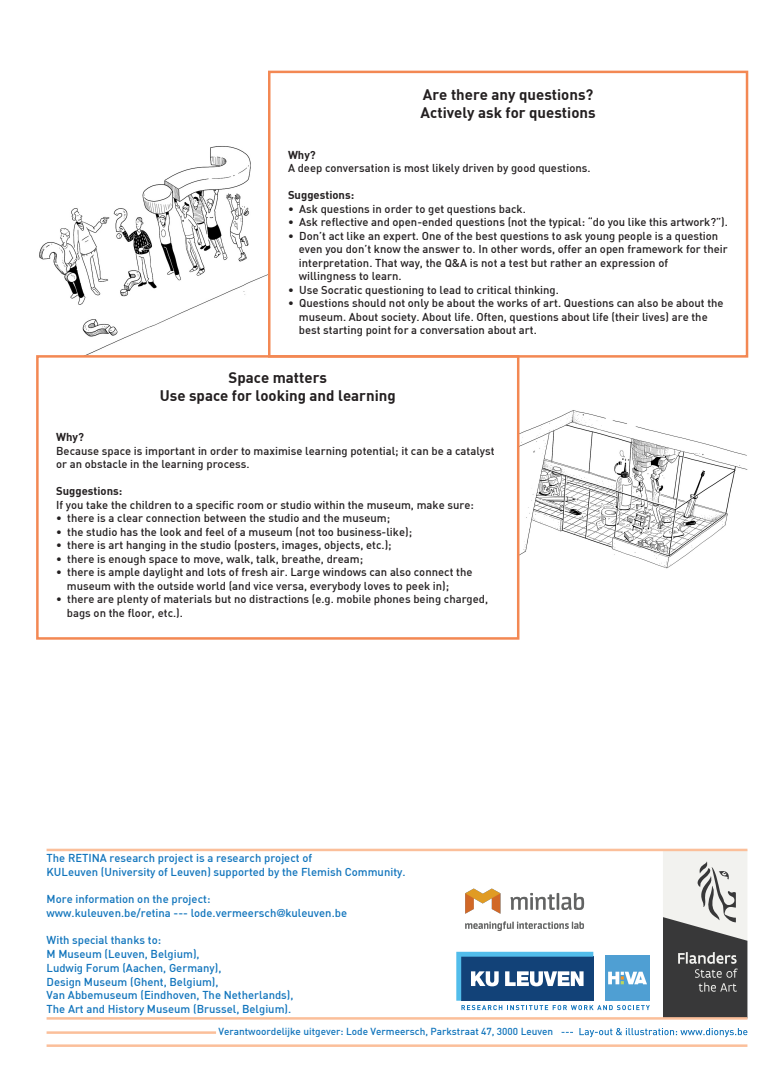
<style>
.page{position:relative;width:780px;height:1088px;background:#fff}
.page>*{position:absolute;margin:0;border:0;box-sizing:border-box;transform-origin:0 0}
.t1{font:700 15px/18px "DIN";color:#231f20;text-align:center}
.t2{font:500 11.25px/13.5px "DIN";color:#231f20}
.t3{font:500 11.25px/13.8px "DIN";color:#1074bc}
.t4{font:700 11.25px "DIN";color:#231f20}
.t5{font:500 10px "DIN";color:#1074bc}
.s1{font-family:"DIN Engschrift";font-weight:400}
</style>
<div class="page">
<img style="left:519px;top:409px;width:229px;height:161px">
<img style="left:39px;top:146px;width:229px;height:209px">
<div style="left:36px;top:355px;width:483px;height:285px;border:2px solid #f38853"></div>
<div style="left:268px;top:71px;width:480px;height:287px;border:2px solid #f38853"></div>
<svg style="left:561px;top:1028px;width:186px;height:9px"></svg>
<svg style="left:663px;top:851px;width:84px;height:166px"></svg>
<img style="left:456px;top:888px;width:138px;height:64px">
<svg style="left:456px;top:952px;width:193px;height:58px"></svg>
<img style="left:605px;top:956px;width:45px;height:44px">
<hr style="left:47px;top:1017px;width:700px;height:2px;background:#fbbf9a">
<hr style="left:47px;top:849px;width:700px;height:2px;background:#fbbf9a">
<hr style="left:47px;top:1031px;width:169px;height:3px;background:#fbbf9a">
<hr style="left:47px;top:1044px;width:700px;height:3px;background:#fbbf9a">
<h1 class="t1" style="left:420px;top:85px;width:176px;text-align:left">Are there any questions?<br>Actively ask for questions</h1>
<p class="t4" style="left:288px;top:147px;width:29px">Why?</p>
<p class="t2" style="left:288px;top:161px;width:304px">A deep conversation is most likely driven by good questions.</p>
<p class="t4" style="left:288px;top:188px;width:68px">Suggestions:</p>
<p class="t2" style="left:288px;top:202px;width:239px">• Ask questions in order to get questions back.</p>
<p class="t2" style="left:288px;top:215px;width:441px">• Ask reflective and open-ended questions (not the typical: “do you like this artwork?”).</p>
<p class="t2" style="left:299px;top:229px;width:430px;text-indent:-11px">• Don’t act like an expert. One of the best questions to ask young people is a question even you don’t know the answer to. In other words, offer an open framework for their interpretation. That way, the Q&amp;A is not a test but rather an expression of willingness to learn.</p>
<p class="t2" style="left:288px;top:283px;width:272px">• Use Socratic questioning to lead to critical thinking.</p>
<p class="t2" style="left:299px;top:296px;width:426px;text-indent:-11px">• Questions should not only be about the works of art. Questions can also be about the museum. About society. About life. Often, questions about life (their lives) are the best starting point for a conversation about art.</p>
<h1 class="t1" style="left:160px;top:368px;width:237px">Space matters<br>Use space for looking and learning</h1>
<p class="t4" style="left:56px;top:430px;width:29px">Why?</p>
<p class="t2" style="left:56px;top:443px;width:440px">Because space is important in order to maximise learning potential; it can be a catalyst or an obstacle in the learning process.</p>
<p class="t4" style="left:56px;top:484px;width:68px">Suggestions:</p>
<p class="t2" style="left:56px;top:497px;width:419px">If you take the children to a specific room or studio within the museum, make sure:</p>
<p class="t2" style="left:56px;top:511px;width:335px">• there is a clear connection between the studio and the museum;</p>
<p class="t2" style="left:56px;top:524px;width:357px">• the studio has the look and feel of a museum (not too business-like);</p>
<p class="t2" style="left:56px;top:538px;width:337px">• there is art hanging in the studio (posters, images, objects, etc.);</p>
<p class="t2" style="left:56px;top:551px;width:308px">• there is enough space to move, walk, talk, breathe, dream;</p>
<p class="t2" style="left:67px;top:565px;width:407px;text-indent:-11px">• there is ample daylight and lots of fresh air. Large windows can also connect the museum with the outside world (and vice versa, everybody loves to peek in);</p>
<p class="t2" style="left:67px;top:592px;width:422px;text-indent:-11px">• there are plenty of materials but no distractions (e.g. mobile phones being charged, bags on the floor, etc.).</p>
<p class="t3" style="left:47px;top:850px;width:360px">The RETINA research project is a research project of<br>KULeuven (University of Leuven) supported by the Flemish Community.</p>
<p class="t3" style="left:47px;top:892px;width:302px">More information on the project:<br>www.kuleuven.be/retina --- lode.vermeersch<span class="s1">@</span>kuleuven.be</p>
<p class="t3" style="left:47px;top:933px;width:248px">With special thanks to:<br>M Museum (Leuven, Belgium),<br>Ludwig Forum (Aachen, Germany),<br>Design Museum (Ghent, Belgium),<br>Van Abbemuseum (Eindhoven, The Netherlands), The Art and History Museum (Brussel, Belgium).</p>
<p class="t5" style="left:218px;top:1025px;width:336px">Verantwoordelijke uitgever: Lode Vermeersch, Parkstraat 47, 3000 Leuven</p>
</div>
